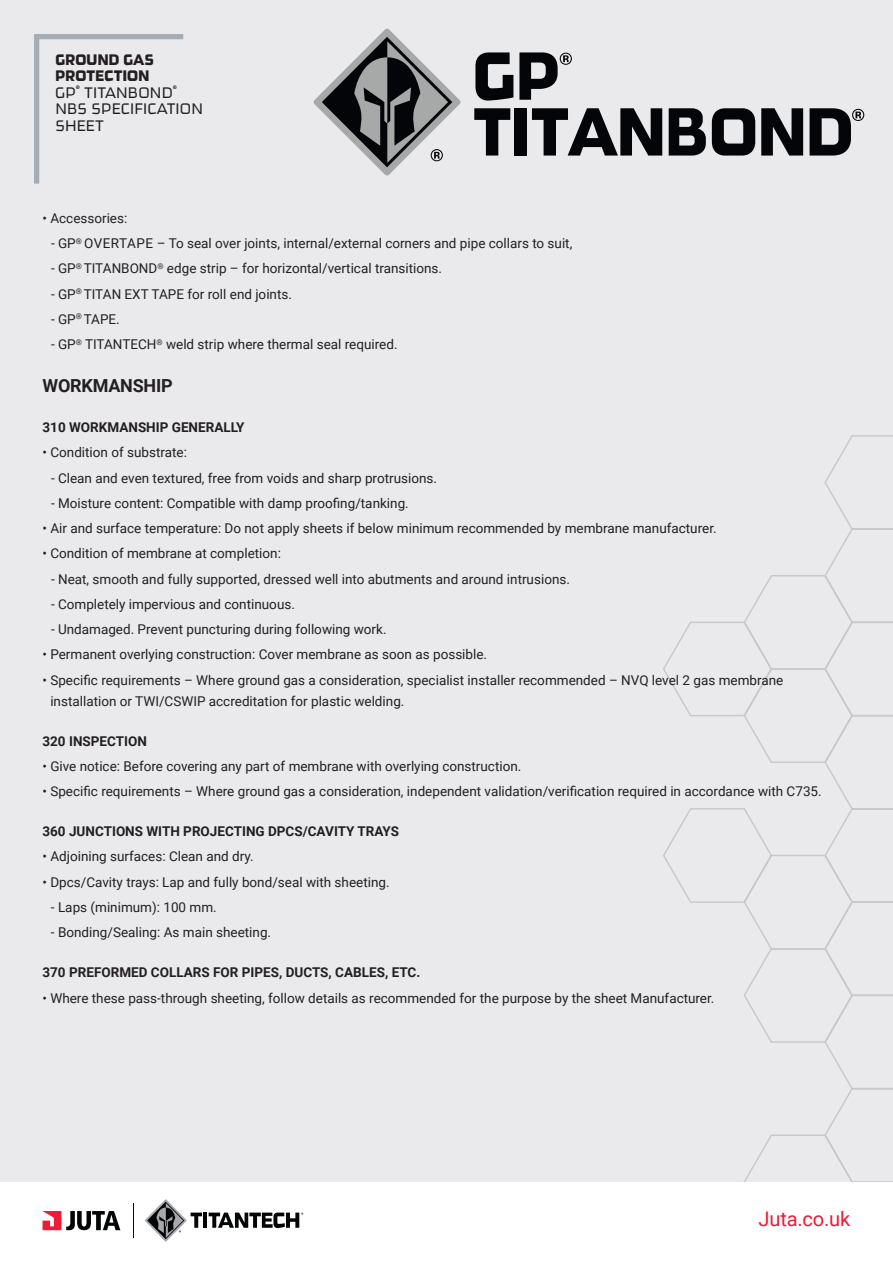
<style>
.page{position:relative;width:893px;height:1263px;background:#fff}
.page>*{position:absolute;margin:0;border:0;box-sizing:border-box;transform-origin:0 0}
.t1{font:80.1px "Ginger Pro";color:#040508}
.t2{font:20.1px "Roboto";letter-spacing:-.01em;color:#ed1a38}
.t3{font:300 18px/16.5px "Ginger Pro";letter-spacing:.01em;color:#231f20}
.t4{font:700 18px "Roboto";letter-spacing:-.015em;color:#231f20}
.t5{font:13.5px/21px "Roboto";color:#231f20}
.t6{font:700 13.5px "Roboto";color:#231f20}
.s1{font-weight:400}
</style>
<div class="page">
<div style="left:0;top:0;width:893px;height:1181px;background:#eaeaec"></div>
<svg style="left:34px;top:34px;width:150px;height:150px"></svg>
<svg style="left:43px;top:1211px;width:77px;height:19px"></svg>
<svg style="left:145px;top:1199px;width:57px;height:43px"></svg>
<hr style="left:203px;top:1212px;width:4px;height:16px;background:#040606">
<svg style="left:209px;top:1212px;width:94px;height:16px"></svg>
<hr style="left:133px;top:1203px;width:1px;height:35px;background:#040606">
<svg style="left:663px;top:435px;width:230px;height:746px"></svg>
<svg style="left:852px;top:109px;width:12px;height:12px"></svg>
<svg style="left:560px;top:53px;width:12px;height:12px"></svg>
<svg style="left:313px;top:28px;width:148px;height:148px"></svg>
<h3 class="t3" style="left:55px;top:51px;width:149px"><span class="s1">GROUND GAS<br>PROTECTION<br></span>GP<sup>®</sup> TITANBOND<sup>®<br></sup>NBS SPECIFICATION<br>SHEET</h3>
<h1 class="t1" style="left:473px;top:26px;width:89px">GP</h1>
<h1 class="t1" style="left:473px;top:82px;width:382px">TITANBOND</h1>
<p class="t5" style="left:43px;top:207px;width:86px">• Accessories:</p>
<p class="t5" style="left:51px;top:232px;width:523px">- GP<sup>®</sup> OVERTAPE – To seal over joints, internal/external corners and pipe collars to suit,</p>
<p class="t5" style="left:51px;top:257px;width:393px">- GP<sup>®</sup> TITANBOND<sup>®</sup> edge strip – for horizontal/vertical transitions.</p>
<p class="t5" style="left:51px;top:283px;width:242px">- GP<sup>®</sup> TITAN EXT TAPE for roll end joints.</p>
<p class="t5" style="left:51px;top:308px;width:70px">- GP<sup>®</sup> TAPE.</p>
<p class="t5" style="left:51px;top:333px;width:348px">- GP<sup>®</sup> TITANTECH<sup>®</sup> weld strip where thermal seal required.</p>
<h3 class="t4" style="left:43px;top:373px;width:132px">WORKMANSHIP</h3>
<p class="t6" style="left:43px;top:418px;width:204px">310 WORKMANSHIP GENERALLY</p>
<p class="t5" style="left:43px;top:441px;width:146px">• Condition of substrate:</p>
<p class="t5" style="left:51px;top:467px;width:388px">- Clean and even textured, free from voids and sharp protrusions.</p>
<p class="t5" style="left:51px;top:492px;width:359px">- Moisture content: Compatible with damp proofing/tanking.</p>
<p class="t5" style="left:43px;top:517px;width:676px">• Air and surface temperature: Do not apply sheets if below minimum recommended by membrane manufacturer.</p>
<p class="t5" style="left:43px;top:542px;width:240px">• Condition of membrane at completion:</p>
<p class="t5" style="left:51px;top:568px;width:520px">- Neat, smooth and fully supported, dressed well into abutments and around intrusions.</p>
<p class="t5" style="left:51px;top:593px;width:245px">- Completely impervious and continuous.</p>
<p class="t5" style="left:51px;top:618px;width:337px">- Undamaged. Prevent puncturing during following work.</p>
<p class="t5" style="left:42px;top:644px;width:446px">• Permanent overlying construction: Cover membrane as soon as possible.</p>
<p class="t5" style="left:50px;top:669px;width:734px;text-indent:-8px">• Specific requirements – Where ground gas a consideration, specialist installer recommended – NVQ level 2 gas membrane installation or TWI/CSWIP accreditation for plastic welding.</p>
<p class="t6" style="left:42px;top:731px;width:106px">320 INSPECTION</p>
<p class="t5" style="left:42px;top:755px;width:480px">• Give notice: Before covering any part of membrane with overlying construction.</p>
<p class="t5" style="left:42px;top:780px;width:781px">• Specific requirements – Where ground gas a consideration, independent validation/verification required in accordance with C735.</p>
<p class="t6" style="left:42px;top:822px;width:358px">360 JUNCTIONS WITH PROJECTING DPCS/CAVITY TRAYS</p>
<p class="t5" style="left:42px;top:846px;width:213px">• Adjoining surfaces: Clean and dry.</p>
<p class="t5" style="left:42px;top:871px;width:349px">• Dpcs/Cavity trays: Lap and fully bond/seal with sheeting.</p>
<p class="t5" style="left:51px;top:896px;width:167px">- Laps (minimum): 100 mm.</p>
<p class="t5" style="left:51px;top:921px;width:222px">- Bonding/Sealing: As main sheeting.</p>
<p class="t6" style="left:42px;top:963px;width:379px">370 PREFORMED COLLARS FOR PIPES, DUCTS, CABLES, ETC.</p>
<p class="t5" style="left:42px;top:987px;width:673px">• Where these pass-through sheeting, follow details as recommended for the purpose by the sheet Manufacturer.</p>
<h2 class="t2" style="left:758px;top:1205px;width:93px">Juta.co.uk</h2>
</div>
